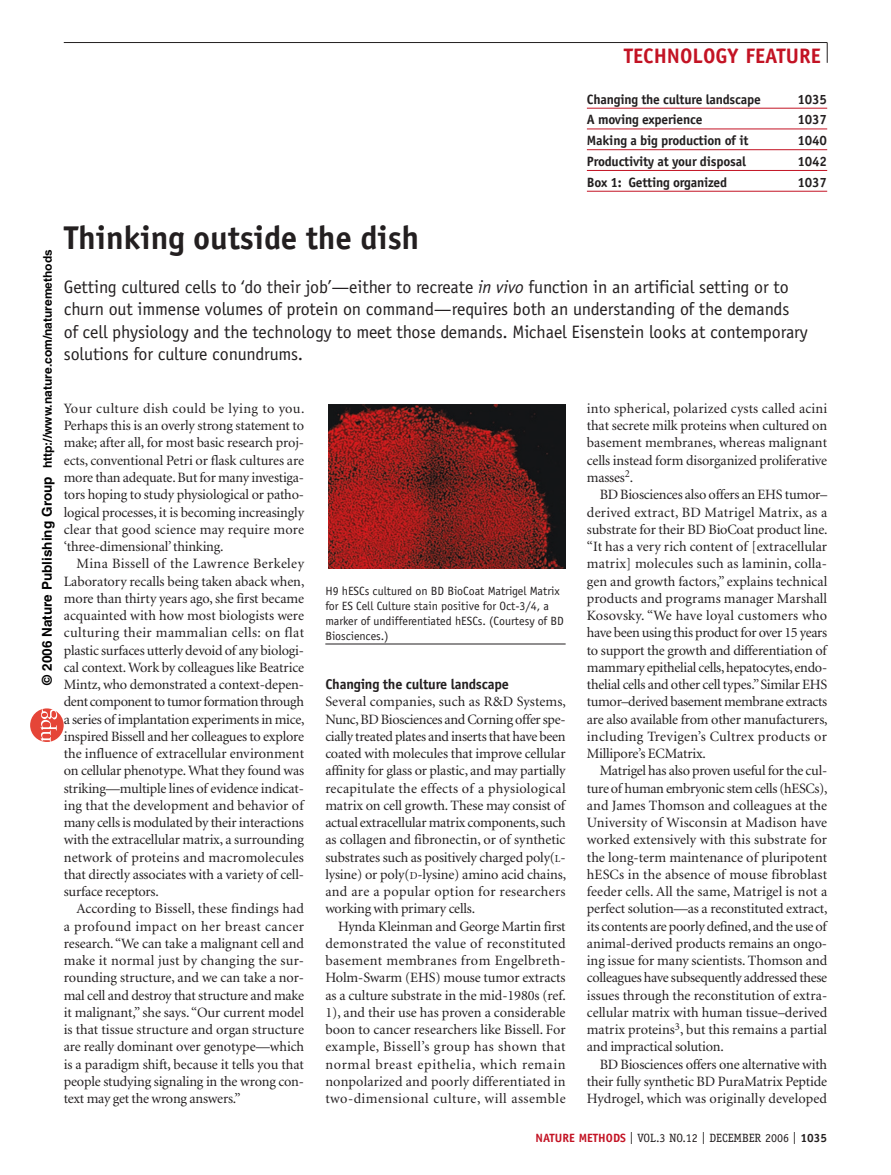
<style>
.page{position:relative;width:891px;height:1175px;background:#fff}
.page>*{position:absolute;margin:0;border:0;box-sizing:border-box;transform-origin:0 0}
.t1{font:700 33px "Officina Sans";letter-spacing:-.005em;color:#231f20}
.t2{font:700 21px "Officina Sans";color:#c31324}
.t3{font:18px/22.5px "Officina Sans";letter-spacing:-.005em;color:#231f20}
.t4{font:14.25px/17.2px "Minion";letter-spacing:-.01em;color:#231f20;text-align:justify}
.t5{font:700 14.25px "Officina Sans";letter-spacing:-.015em;color:#231f20}
.t6{font:700 13.5px "Officina Sans";letter-spacing:-.015em;color:#231f20}
.t7{font:12px/15px "Officina Sans";color:#231f20}
.t8{font:700 12px "Helvetica";color:#000}
.t9{font:12px "Officina Serif";color:#231f20}
.s1{font-size:13.5px}
.s2{font-family:"Helvetica Bold 2";font-weight:400;font-size:13.5px}
.s3{font-family:"Arial"}
.s4{font-style:italic}
.s5{font-size:10.65px}
.s6{font-family:"Officina Sans";font-weight:700;color:#c31324}
.s7{font-family:"Officina Sans";font-weight:700}
</style>
<div class="page">
<hr style="left:64px;top:42px;width:763px;height:1px;background:#231f20">
<svg style="left:827px;top:43px;width:1px;height:20px"></svg>
<hr style="left:587px;top:108px;width:240px;height:1px;background:#c31324">
<hr style="left:587px;top:129px;width:240px;height:1px;background:#c31324">
<hr style="left:587px;top:149px;width:240px;height:1px;background:#c31324">
<hr style="left:587px;top:170px;width:240px;height:1px;background:#c31324">
<hr style="left:587px;top:191px;width:240px;height:1px;background:#c31324">
<img style="left:329px;top:404px;width:237px;height:164px">
<hr style="left:325px;top:643px;width:241px;height:1px;background:#231f20">
<svg style="left:30px;top:708px;width:34px;height:34px"></svg>
<h2 class="t2" style="left:624px;top:48px;width:199px">TECHNOLOGY FEATURE</h2>
<p class="t6" style="left:587px;top:94px;width:175px">Changing the culture landscape</p>
<p class="t6" style="left:797px;top:94px;width:31px">1035</p>
<p class="t6" style="left:587px;top:115px;width:117px">A moving experience</p>
<p class="t6" style="left:797px;top:115px;width:31px">1037</p>
<p class="t6" style="left:587px;top:135px;width:163px">Making a big production of it</p>
<p class="t6" style="left:797px;top:135px;width:31px">1040</p>
<p class="t6" style="left:587px;top:156px;width:161px">Productivity at your disposal</p>
<p class="t6" style="left:797px;top:156px;width:31px">1042</p>
<p class="t6" style="left:587px;top:177px;width:142px">Box 1: Getting organized</p>
<p class="t6" style="left:797px;top:177px;width:31px">1037</p>
<p class="t8" style="left:40px;top:685px;width:437px;rotate:-90deg"><span class="s1">© 200</span><span class="s2">6</span> <span class="s1">Nature Publishing Group</span> http://www.nature.com/nature<span class="s3">methods</span></p>
<h1 class="t1" style="left:64px;top:225px;width:357px">Thinking outside the dish</h1>
<p class="t3" style="left:64px;top:277px;width:746px">Getting cultured cells to ‘do their job’—either to recreate <span class="s4">in vivo</span> function in an artificial setting or to churn out immense volumes of protein on command—requires both an understanding of the demands of cell physiology and the technology to meet those demands. Michael Eisenstein looks at contemporary solutions for culture conundrums.</p>
<p class="t4" style="left:64px;top:401px;width:242px">Your culture dish could be lying to you.<br>Perhaps this is an overly strong statement to make; after all, for most basic research proj&shy;ects, conventional Petri or flask cultures are more than adequate. But for many investiga&shy;tors hoping to study physiological or patho&shy;logical processes, it is becoming increasingly clear that good science may require more ‘three-dimensional’ thinking.</p>
<p class="t4" style="left:64px;top:556px;width:242px;text-indent:13px">Mina Bissell of the Lawrence Berkeley Laboratory recalls being taken aback when, more than thirty years ago, she first became acquainted with how most biologists were culturing their mammalian cells: on flat plastic surfaces utterly devoid of any biologi&shy;cal context. Work by colleagues like Beatrice Mintz, who demonstrated a context-depen&shy;dent component to tumor formation through a series of implantation experiments in mice, inspired Bissell and her colleagues to explore the influence of extracellular environment on cellular phenotype. What they found was striking—multiple lines of evidence indicat&shy;ing that the development and behavior of many cells is modulated by their interactions with the extracellular matrix, a surrounding network of proteins and macromolecules that directly associates with a variety of cell&shy;surface receptors.</p>
<p class="t4" style="left:64px;top:901px;width:242px;text-indent:13px">According to Bissell, these findings had a profound impact on her breast cancer research. “We can take a malignant cell and make it normal just by changing the sur&shy;rounding structure, and we can take a nor&shy;mal cell and destroy that structure and make it malignant,” she says. “Our current model is that tissue structure and organ structure are really dominant over genotype—which is a paradigm shift, because it tells you that people studying signaling in the wrong con&shy;text may get the wrong answers.”</p>
<p class="t7" style="left:325px;top:584px;width:240px">H9 hESCs cultured on BD BioCoat Matrigel Matrix for ES Cell Culture stain positive for Oct-3/4, a marker of undifferentiated hESCs. (Courtesy of BD Biosciences.)</p>
<p class="t5" style="left:325px;top:678px;width:185px">Changing the culture landscape</p>
<p class="t4" style="left:325px;top:694px;width:242px">Several companies, such as R&amp;D Systems, Nunc, BD Biosciences and Corning offer spe&shy;cially treated plates and inserts that have been coated with molecules that improve cellular affinity for glass or plastic, and may partially recapitulate the effects of a physiological matrix on cell growth. These may consist of actual extracellular matrix components, such as collagen and fibronectin, or of synthetic substrates such as positively charged poly(<span class="s5">L&shy;</span>lysine) or poly(<span class="s5">D</span>-lysine) amino acid chains, and are a popular option for researchers working with primary cells.</p>
<p class="t4" style="left:325px;top:918px;width:242px;text-indent:13px">Hynda Kleinman and George Martin first demonstrated the value of reconstituted basement membranes from Engelbreth-Holm-Swarm (EHS) mouse tumor extracts as a culture substrate in the mid-1980s (ref.<br>1), and their use has proven a considerable boon to cancer researchers like Bissell. For example, Bissell’s group has shown that normal breast epithelia, which remain nonpolarized and poorly differentiated in two-dimensional culture, will assemble</p>
<p class="t4" style="left:587px;top:401px;width:242px">into spherical, polarized cysts called acini that secrete milk proteins when cultured on basement membranes, whereas malignant cells instead form disorganized proliferative masses<sup>2</sup>.</p>
<p class="t4" style="left:587px;top:487px;width:242px;text-indent:13px">BD Biosciences also offers an EHS tumor– derived extract, BD Matrigel Matrix, as a substrate for their BD BioCoat product line. “It has a very rich content of [extracellular matrix] molecules such as laminin, colla&shy;gen and growth factors,” explains technical products and programs manager Marshall Kosovsky. “We have loyal customers who have been using this product for over 15 years to support the growth and differentiation of mammary epithelial cells, hepatocytes, endo&shy;thelial cells and other cell types.” Similar EHS tumor–derived basement membrane extracts are also available from other manufacturers, including Trevigen’s Cultrex products or Millipore’s ECMatrix.</p>
<p class="t4" style="left:587px;top:763px;width:242px;text-indent:13px">Matrigel has also proven useful for the cul&shy;ture of human embryonic stem cells (hESCs), and James Thomson and colleagues at the University of Wisconsin at Madison have worked extensively with this substrate for the long-term maintenance of pluripotent hESCs in the absence of mouse fibroblast feeder cells. All the same, Matrigel is not a perfect solution—as a reconstituted extract, its contents are poorly defined, and the use of animal-derived products remains an ongo&shy;ing issue for many scientists. Thomson and colleagues have subsequently addressed these issues through the reconstitution of extra&shy;cellular matrix with human tissue–derived matrix proteins<sup>3</sup>, but this remains a partial and impractical solution.</p>
<p class="t4" style="left:587px;top:1056px;width:242px;text-indent:13px">BD Biosciences offers one alternative with their fully synthetic BD PuraMatrix Peptide Hydrogel, which was originally developed</p>
<p class="t9" style="left:536px;top:1133px;width:293px"><span class="s6">NATURE METHODS</span> | VOL.3 NO.12 | DECEMBER 2006 | <span class="s7">1035</span></p>
</div>
